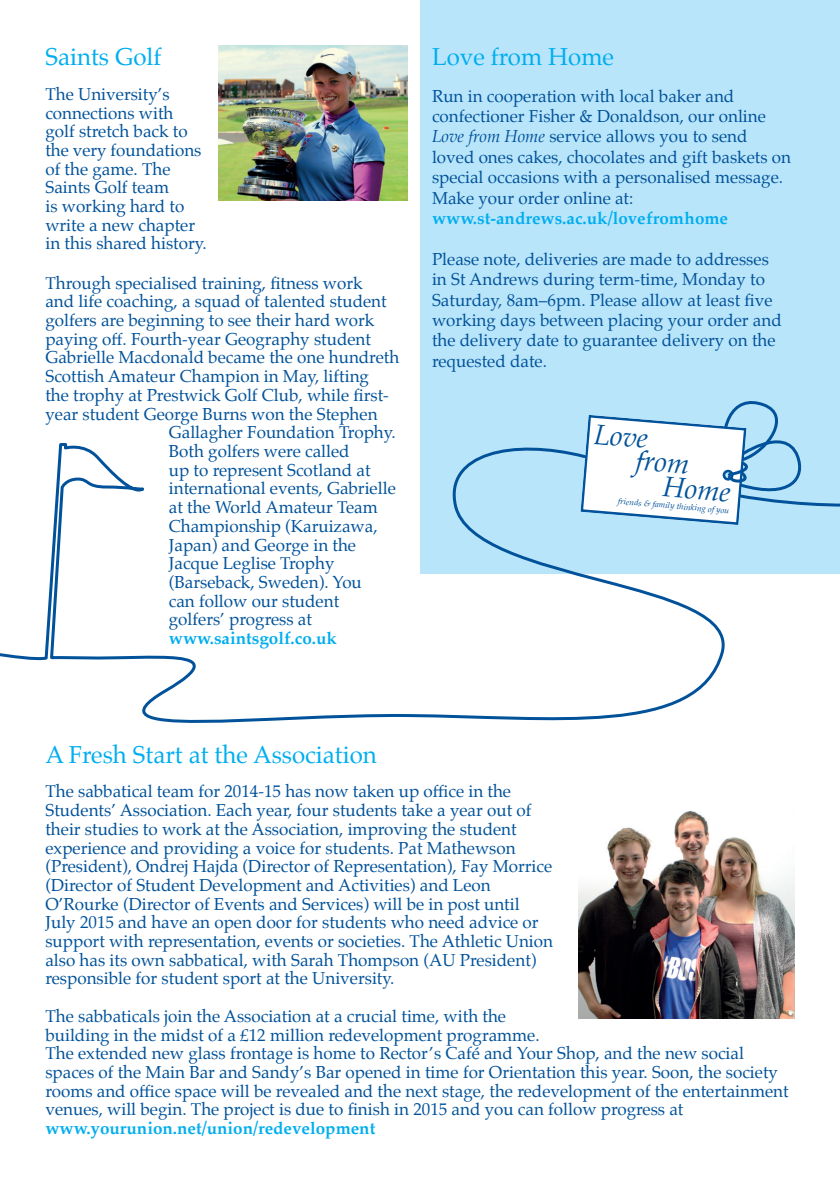
<style>
.page{position:relative;width:840px;height:1191px;background:#fff}
.page>*{position:absolute;margin:0;border:0;box-sizing:border-box;transform-origin:0 0}
.t1{font:italic 28.6px "Palatino";color:#01529a}
.Normal__Web{font:24px "Palatino";color:#00aeef}
.sub{font:17px/18.8px "Palatino";color:#01529a}
.sub-2{font:700 17px "Palatino";color:#00aeef}
.t2{font:italic 8.6px "Palatino";color:#01529a}
.s1{font-style:italic}
</style>
<div class="page">
<div style="left:420px;top:0;width:419px;height:574px;background:#b9e5fa"></div>
<svg style="left:746px;top:401px;width:93px;height:106px"></svg>
<img style="left:218px;top:45px;width:190px;height:155px">
<img style="left:578px;top:810px;width:216px;height:208px">
<svg style="left:0;top:401px;width:746px;height:322px"></svg>
<p class="Normal__Web" style="left:45px;top:37px;width:117px">Saints Golf</p>
<p class="sub" style="left:45px;top:85px;width:163px">The University’s connections with golf stretch back to the very foundations of the game. The<br>Saints Golf team<br>is working hard to write a new chapter in this shared history.</p>
<p class="sub" style="left:45px;top:273px;width:318px">Through specialised training, fitness work</p>
<p class="sub" style="left:45px;top:292px;width:342px">and life coaching, a squad of talented student</p>
<p class="sub" style="left:45px;top:311px;width:330px">golfers are beginning to see their hard work</p>
<p class="sub" style="left:45px;top:329px;width:327px">paying off. Fourth-year Geography student</p>
<p class="sub" style="left:45px;top:348px;width:355px">Gabrielle Macdonald became the one hundreth</p>
<p class="sub" style="left:45px;top:367px;width:325px">Scottish Amateur Champion in May, lifting</p>
<p class="sub" style="left:45px;top:385px;width:345px">the trophy at Prestwick Golf Club, while first-</p>
<p class="sub" style="left:45px;top:404px;width:333px">year student George Burns won the Stephen</p>
<p class="sub" style="left:169px;top:423px;width:228px">Gallagher Foundation Trophy.</p>
<p class="sub" style="left:169px;top:442px;width:182px">Both golfers were called</p>
<p class="sub" style="left:169px;top:460px;width:203px">up to represent Scotland at</p>
<p class="sub" style="left:169px;top:479px;width:228px">international events, Gabrielle</p>
<p class="sub" style="left:169px;top:498px;width:210px">at the World Amateur Team</p>
<p class="sub" style="left:169px;top:516px;width:210px">Championship (Karuizawa,</p>
<p class="sub" style="left:169px;top:535px;width:189px">Japan) and George in the</p>
<p class="sub" style="left:169px;top:554px;width:167px">Jacque Leglise Trophy</p>
<p class="sub" style="left:169px;top:572px;width:194px">(Barseback, Sweden). You</p>
<p class="sub" style="left:169px;top:591px;width:172px">can follow our student</p>
<p class="sub" style="left:169px;top:610px;width:145px">golfers’ progress at</p>
<p class="sub-2" style="left:169px;top:624px;width:169px">www.saintsgolf.co.uk</p>
<p class="Normal__Web" style="left:432px;top:37px;width:183px">Love from Home</p>
<p class="sub" style="left:432px;top:85px;width:360px;line-height:20.4px">Run in cooperation with local baker and confectioner Fisher &amp; Donaldson, our online <span class="s1">Love from Home</span> service allows you to send loved ones cakes, chocolates and gift baskets on special occasions with a personalised message.<br>Make your order online at:</p>
<p class="sub-2" style="left:432px;top:204px;width:297px">www.st-andrews.ac.uk/lovefromhome</p>
<p class="sub" style="left:432px;top:249px;width:351px;line-height:20.4px">Please note, deliveries are made to addresses in St Andrews during term-time, Monday to Saturday, 8am–6pm. Please allow at least five working days between placing your order and the delivery date to guarantee delivery on the requested date.</p>
<p class="t1" style="left:596px;top:410px;width:55px;rotate:5deg">Love</p>
<p class="t1" style="left:638px;top:436px;width:55px;rotate:5deg">from</p>
<p class="t1" style="left:664px;top:462px;width:70px;rotate:5deg">Home</p>
<p class="t2" style="left:618px;top:493px;width:113px;rotate:5deg">friends &amp; family thinking of you</p>
<p class="Normal__Web" style="left:45px;top:734px;width:333px">A Fresh Start at the Association</p>
<p class="sub" style="left:45px;top:782px;width:509px">The sabbatical team for 2014-15 has now taken up office in the Students’ Association. Each year, four students take a year out of their studies to work at the Association, improving the student experience and providing a voice for students. Pat Mathewson (President), Ondrej Hajda (Director of Representation), Fay Morrice (Director of Student Development and Activities) and Leon O’Rourke (Director of Events and Services) will be in post until July 2015 and have an open door for students who need advice or support with representation, events or societies. The Athletic Union also has its own sabbatical, with Sarah Thompson (AU President) responsible for student sport at the University.</p>
<p class="sub" style="left:45px;top:1006px;width:744px">The sabbaticals join the Association at a crucial time, with the<br>building in the midst of a £12 million redevelopment programme.<br>The extended new glass frontage is home to Rector’s Café and Your Shop, and the new social spaces of the Main Bar and Sandy’s Bar opened in time for Orientation this year. Soon, the society rooms and office space will be revealed and the next stage, the redevelopment of the entertainment venues, will begin. The project is due to finish in 2015 and you can follow progress at</p>
<p class="sub-2" style="left:45px;top:1113px;width:331px">www.yourunion.net/union/redevelopment</p>
</div>
